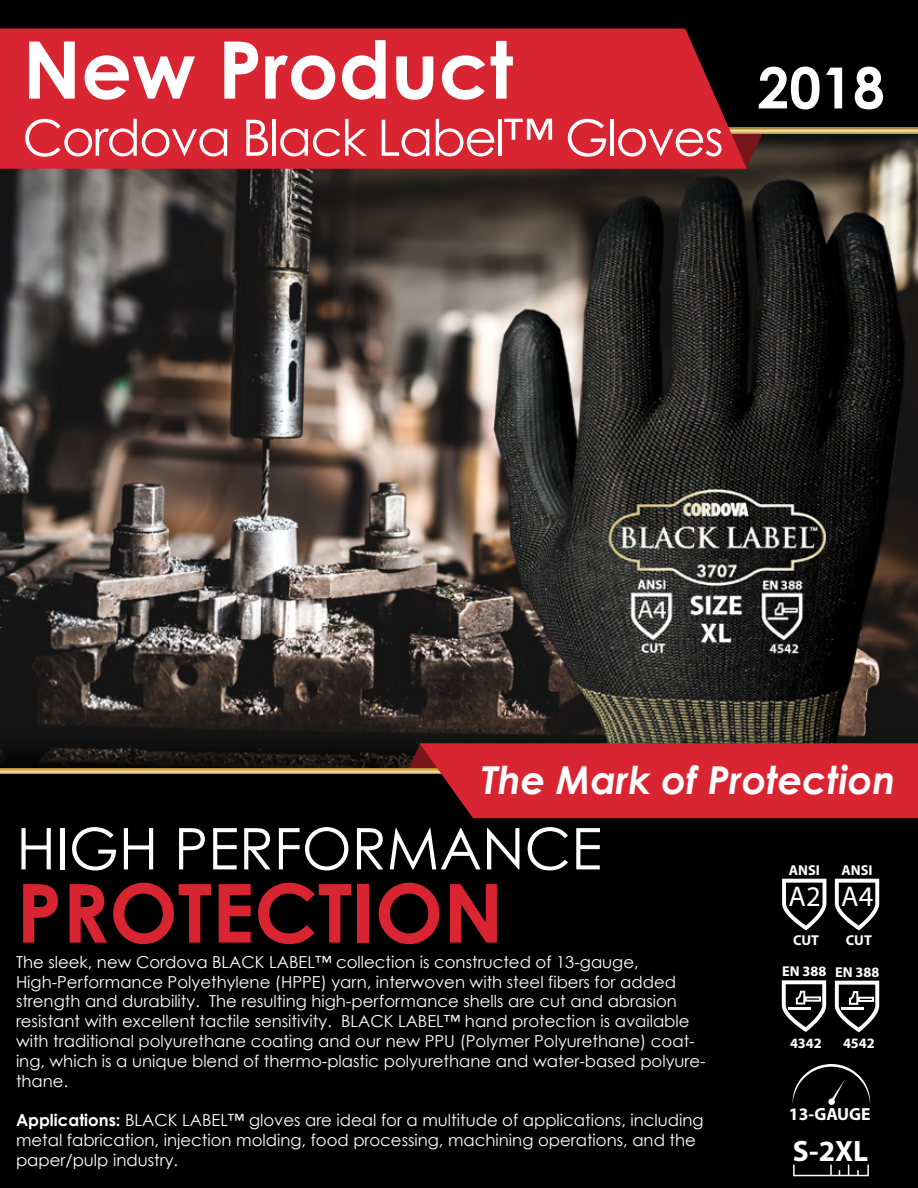
<style>
.page{position:relative;width:918px;height:1188px;background:#fff}
.page>*{position:absolute;margin:0;border:0;box-sizing:border-box;transform-origin:0 0}
.t1{font:700 81.45px "Century Gothic";color:#d92431}
.t2{font:700 79.35px "Century Gothic";color:#fff}
.t3{font:57.45px "Century Gothic";color:#fff}
.t4{font:700 56.85px "Century Gothic";color:#fff}
.t5{font:50.25px "Century Gothic";letter-spacing:-.03em;color:#fff}
.t6{font:italic 700 38.55px "Century Gothic";color:#fff}
.t7{font:700 29.55px "Myriad Pro";color:#fff}
.t8{font:28.5px "Myriad Pro";color:#fff}
.t9{font:700 17.55px "Myriad Pro";color:#fff}
.t10{font:16.5px/19.8px "Century Gothic";color:#fff}
.t11{font:700 14.4px "Myriad Pro";color:#fff}
.s1{font-weight:700}
</style>
<div class="page">
<img style="left:0;top:172px;width:480px;height:556px">
<img style="left:480px;top:172px;width:438px;height:556px">
<img style="left:0;top:134px;width:918px;height:38px">
<img style="left:0;top:728px;width:918px;height:40px">
<svg style="left:747px;top:134px;width:25px;height:35px"></svg>
<div style="left:0;top:0;width:918px;height:130px;background:#000"></div>
<svg style="left:747px;top:128px;width:171px;height:6px"></svg>
<div style="left:0;top:28px;width:747px;height:141px;background:#d92431"></div>
<div style="left:0;top:771px;width:918px;height:417px;background:#000"></div>
<svg style="left:0;top:768px;width:395px;height:6px;background:#d1b365"></svg>
<svg style="left:395px;top:743px;width:523px;height:75px;background:#c6222d"></svg>
<svg style="left:835px;top:879px;width:44px;height:51px"></svg>
<svg style="left:782px;top:980px;width:44px;height:52px"></svg>
<svg style="left:782px;top:879px;width:44px;height:51px"></svg>
<div style="left:793px;top:1164px;width:76px;height:12px;border:2px solid #fff"></div>
<svg style="left:830px;top:1165px;width:2px;height:11px"></svg>
<svg style="left:857px;top:1170px;width:2px;height:6px"></svg>
<svg style="left:793px;top:1064px;width:77px;height:41px"></svg>
<svg style="left:835px;top:981px;width:44px;height:51px"></svg>
<h2 class="t2" style="left:23px;top:20px;width:492px">New Product</h2>
<h3 class="t5" style="left:23px;top:107px;width:703px">Cordova Black Label™ Gloves</h3>
<h3 class="t4" style="left:758px;top:52px;width:129px">2018</h3>
<h3 class="t6" style="left:482px;top:756px;width:416px">The Mark of Protection</h3>
<h3 class="t3" style="left:17px;top:814px;width:587px">HIGH PERFORMANCE</h3>
<h1 class="t1" style="left:17px;top:862px;width:489px">PROTECTION</h1>
<p class="t11" style="left:789px;top:860px;width:33px">ANSI</p>
<h3 class="t8" style="left:789px;top:879px;width:34px">A2</h3>
<p class="t11" style="left:842px;top:860px;width:33px">ANSI</p>
<h3 class="t8" style="left:841px;top:879px;width:34px">A4</h3>
<p class="t11" style="left:793px;top:930px;width:28px">CUT</p>
<p class="t11" style="left:846px;top:930px;width:28px">CUT</p>
<p class="t10" style="left:16px;top:952px;width:691px">The sleek, new Cordova BLACK LABEL™ collection is constructed of 13-gauge, High-Performance Polyethylene (HPPE) yarn, interwoven with steel fibers for added strength and durability. The resulting high-performance shells are cut and abrasion resistant with excellent tactile sensitivity. BLACK LABEL™ hand protection is available with traditional polyurethane coating and our new PPU (Polymer Polyurethane) coat&shy;ing, which is a unique blend of thermo-plastic polyurethane and water-based polyure&shy;thane.</p>
<p class="t10" style="left:16px;top:1110px;width:689px"><span class="s1">Applications:</span> BLACK LABEL™ gloves are ideal for a multitude of applications, including metal fabrication, injection molding, food processing, machining operations, and the paper/pulp industry.</p>
<p class="t9" style="left:789px;top:1103px;width:83px">13-GAUGE</p>
<p class="t11" style="left:782px;top:962px;width:46px">EN 388</p>
<p class="t11" style="left:835px;top:962px;width:46px">EN 388</p>
<p class="t11" style="left:790px;top:1033px;width:33px">4342</p>
<p class="t11" style="left:843px;top:1033px;width:33px">4542</p>
<h3 class="t7" style="left:793px;top:1132px;width:77px">S-2XL</h3>
</div>
